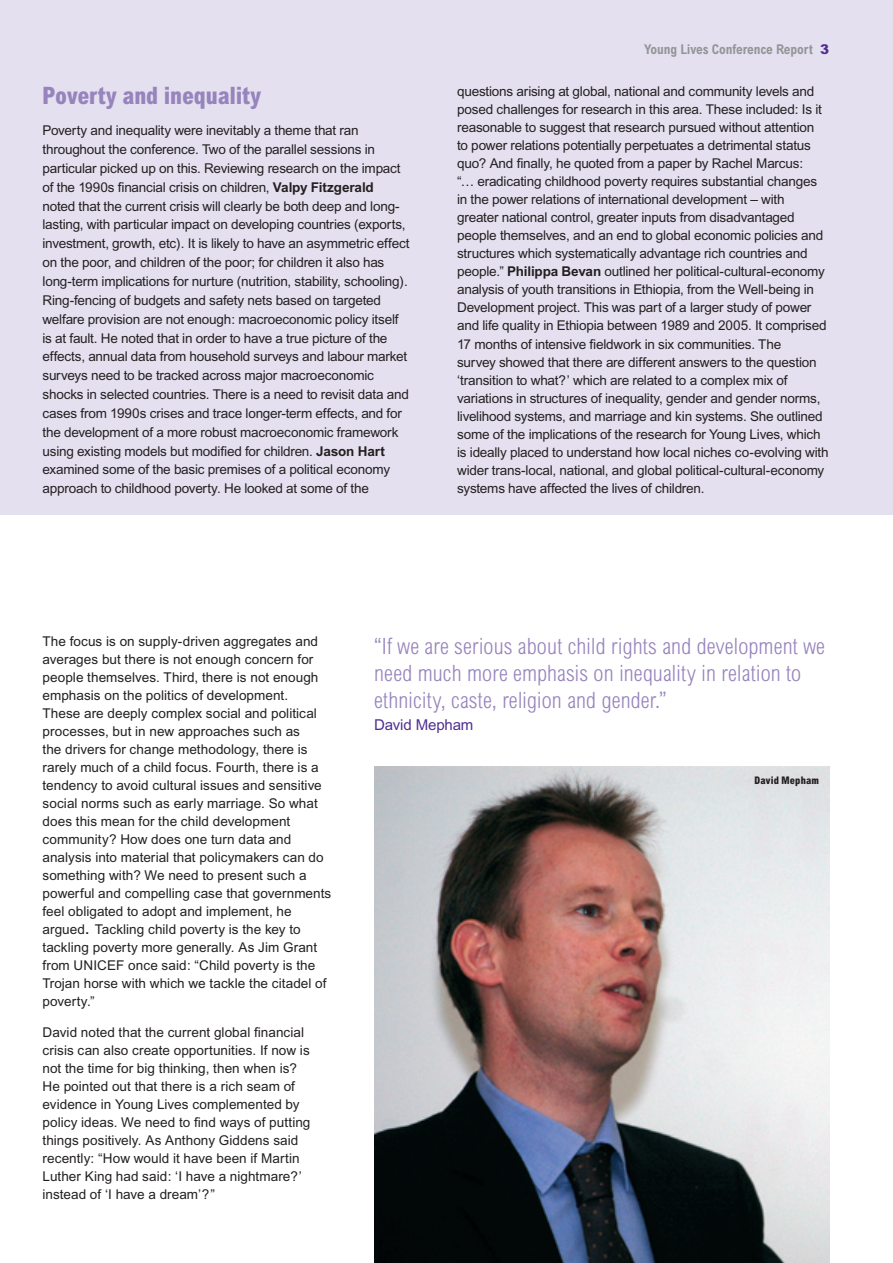
<style>
.page{position:relative;width:893px;height:1263px;background:#fff}
.page>*{position:absolute;margin:0;border:0;box-sizing:border-box;transform-origin:0 0}
.t1{font:800 condensed 24px "Arial";letter-spacing:-.005em;color:#9784bd}
.t2{font:300 condensed 22.5px/27px "Arial";letter-spacing:.005em;color:#9784bd}
.t3{font:15px "Arial";letter-spacing:-.01em;color:#502e92}
.t4{font:13.5px/18px "Arial";letter-spacing:-.01em;color:#231f20}
.t5{font:700 condensed 13.5px "Arial";letter-spacing:-.01em;color:#939598}
.t6{font:800 condensed 10.5px "Arial";letter-spacing:.015em;color:#231f20}
.s1{font-weight:700}
.s2{font-weight:900;font-stretch:normal;color:#502e92}
.s3{font-size:18px}
</style>
<div class="page">
<div style="left:0;top:0;width:893px;height:514px;background:#e4e0ef"></div>
<img style="left:374px;top:766px;width:455px;height:497px">
<h1 class="t1" style="left:43px;top:81px;width:220px">Poverty and inequality</h1>
<p class="t4" style="left:43px;top:121px;width:368px;line-height:18.9px">Poverty and inequality were inevitably a theme that ran throughout the conference. Two of the parallel sessions in particular picked up on this. Reviewing research on the impact of the 1990s financial crisis on children, <span class="s1">Valpy Fitzgerald </span>noted that the current crisis will clearly be both deep and long&shy;lasting, with particular impact on developing countries (exports, investment, growth, etc). It is likely to have an asymmetric effect on the poor, and children of the poor; for children it also has long-term implications for nurture (nutrition, stability, schooling).<br>Ring-fencing of budgets and safety nets based on targeted welfare provision are not enough: macroeconomic policy itself is at fault. He noted that in order to have a true picture of the effects, annual data from household surveys and labour market surveys need to be tracked across major macroeconomic shocks in selected countries. There is a need to revisit data and cases from 1990s crises and trace longer-term effects, and for the development of a more robust macroeconomic framework using existing models but modified for children. <span class="s1">Jason Hart </span>examined some of the basic premises of a political economy approach to childhood poverty. He looked at some of the</p>
<p class="t5" style="left:644px;top:41px;width:187px">Young Lives Conference Report <span class="s2">3</span></p>
<p class="t4" style="left:457px;top:82px;width:373px">questions arising at global, national and community levels and posed challenges for research in this area. These included: Is it reasonable to suggest that research pursued without attention to power relations potentially perpetuates a detrimental status quo? And finally, he quoted from a paper by Rachel Marcus:<br>“… eradicating childhood poverty requires substantial changes in the power relations of international development – with greater national control, greater inputs from disadvantaged people themselves, and an end to global economic policies and structures which systematically advantage rich countries and people.” <span class="s1">Philippa Bevan</span> outlined her political-cultural-economy analysis of youth transitions in Ethiopia, from the Well-being in Development project. This was part of a larger study of power and life quality in Ethiopia between 1989 and 2005. It comprised 17 months of intensive fieldwork in six communities. The<br>survey showed that there are different answers to the question ‘transition to what?’ which are related to a complex mix of variations in structures of inequality, gender and gender norms, livelihood systems, and marriage and kin systems. She outlined some of the implications of the research for Young Lives, which is ideally placed to understand how local niches co-evolving with wider trans-local, national, and global political-cultural-economy systems have affected the lives of children.</p>
<p class="t4" style="left:43px;top:632px;width:290px">The focus is on supply-driven aggregates and averages but there is not enough concern for people themselves. Third, there is not enough emphasis on the politics of development.<br>These are deeply complex social and political processes, but in new approaches such as<br>the drivers for change methodology, there is rarely much of a child focus. Fourth, there is a tendency to avoid cultural issues and sensitive social norms such as early marriage. So what does this mean for the child development community? How does one turn data and analysis into material that policymakers can do something with? We need to present such a powerful and compelling case that governments feel obligated to adopt and implement, he argued<span class="s3">.</span> Tackling child poverty is the key to tackling poverty more generally. As Jim Grant from UNICEF once said: “Child poverty is the Trojan horse with which we tackle the citadel of poverty.”</p>
<p class="t4" style="left:43px;top:1023px;width:269px">David noted that the current global financial crisis can also create opportunities. If now is not the time for big thinking, then when is?<br>He pointed out that there is a rich seam of evidence in Young Lives complemented by policy ideas. We need to find ways of putting things positively. As Anthony Giddens said recently: “How would it have been if Martin Luther King had said: ‘I have a nightmare?’ instead of ‘I have a dream’?”</p>
<h2 class="t2" style="left:374px;top:632px;width:452px">“If we are serious about child rights and development we need much more emphasis on inequality in relation to ethnicity, caste, religion and gender.”</h2>
<p class="t3" style="left:374px;top:716px;width:101px">David Mepham</p>
<p class="t6" style="left:755px;top:773px;width:66px">David Mepham</p>
</div>
